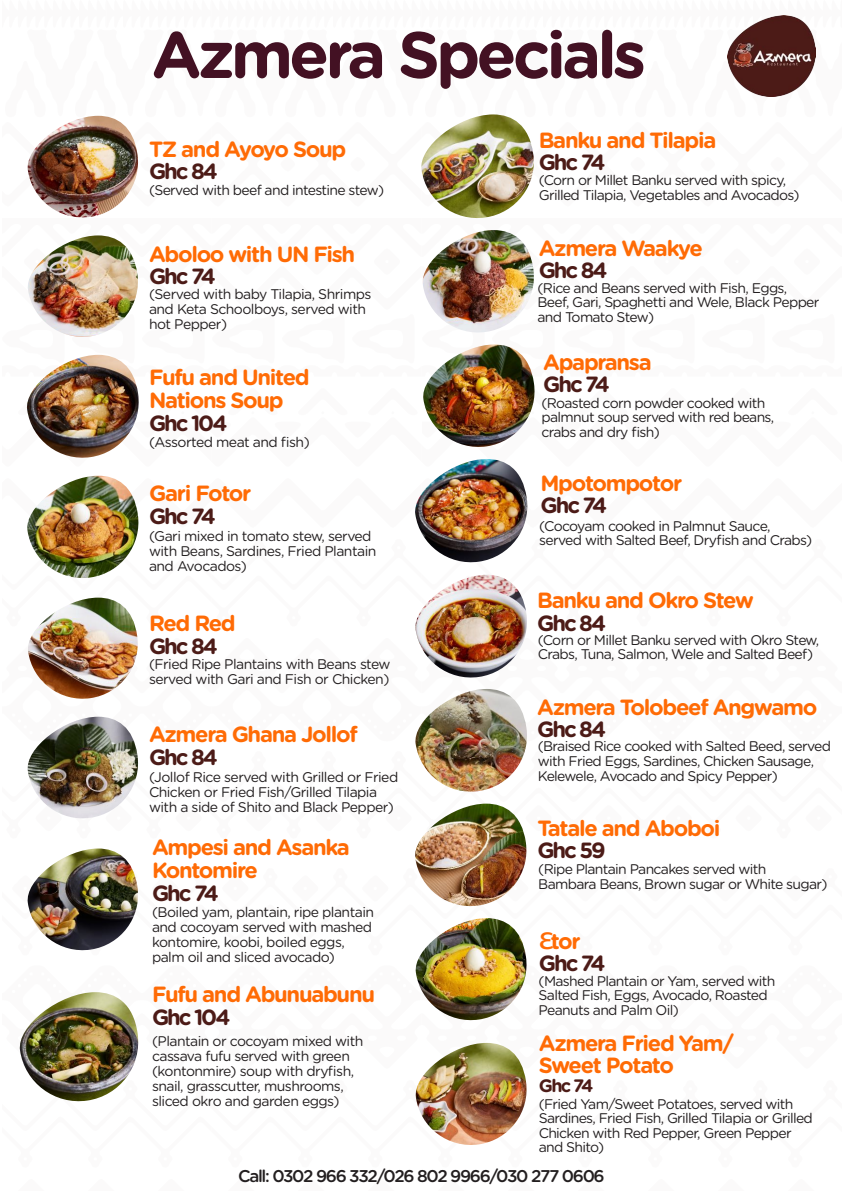
<style>
.page{position:relative;width:842px;height:1191px;background:#fff}
.page>*{position:absolute;margin:0;border:0;box-sizing:border-box;transform-origin:0 0}
.t1{font:700 65.5px "Gotham Rounded";letter-spacing:-.06em;color:#431123}
.t2{font:700 22px/23px "Gotham Rounded";letter-spacing:-.06em;color:#ff6b05}
.t3{font:700 22px/22px "Gotham Rounded";letter-spacing:-.09em;color:#4c1b17}
.t4{font:700 18px "Gotham Rounded";color:#4c1b17}
.t5{font:500 17px "Gotham Rounded";letter-spacing:-.08em;color:#231f20}
.t6{font:14px/14.5px "Gotham Rounded";letter-spacing:-.05em;color:#231f20}
.s1{font-family:"Myriad Pro";font-weight:400;font-size:34px;color:#ff6b05}
.s2{color:#ff6b05}
</style>
<div class="page">
<img style="left:727px;top:15px;width:88px;height:81px">
<img style="left:26px;top:355px;width:113px;height:103px">
<img style="left:27px;top:476px;width:112px;height:102px">
<img style="left:422px;top:230px;width:112px;height:103px">
<img style="left:423px;top:344px;width:112px;height:103px">
<img style="left:27px;top:716px;width:112px;height:103px">
<img style="left:28px;top:235px;width:110px;height:102px">
<img style="left:27px;top:116px;width:112px;height:102px">
<img style="left:415px;top:689px;width:112px;height:103px">
<img style="left:415px;top:575px;width:112px;height:103px">
<img style="left:415px;top:803px;width:112px;height:104px">
<img style="left:415px;top:918px;width:112px;height:103px">
<img style="left:415px;top:1043px;width:112px;height:102px">
<img style="left:421px;top:114px;width:113px;height:105px">
<img style="left:415px;top:459px;width:113px;height:104px">
<img style="left:19px;top:992px;width:120px;height:110px">
<img style="left:28px;top:597px;width:110px;height:102px">
<img style="left:27px;top:848px;width:111px;height:103px">
<h1 class="t1" style="left:151px;top:7px;width:496px">Azmera Specials</h1>
<h2 class="t2" style="left:149px;top:136px;width:199px">TZ and Ayoyo Soup</h2>
<h2 class="t3" style="left:149px;top:159px;width:71px">Ghc 84</h2>
<p class="t6" style="left:149px;top:182px;width:237px">(Served with beef and intestine stew)</p>
<h2 class="t2" style="left:149px;top:241px;width:208px">Aboloo with UN Fish</h2>
<h2 class="t3" style="left:149px;top:264px;width:68px">Ghc 74</h2>
<p class="t6" style="left:149px;top:286px;width:224px;line-height:15px">(Served with baby Tilapia, Shrimps and Keta Schoolboys, served with hot Pepper)</p>
<h2 class="t2" style="left:149px;top:364px;width:162px">Fufu and United<br>Nations Soup</h2>
<h2 class="t3" style="left:149px;top:411px;width:80px">Ghc 104</h2>
<p class="t6" style="left:149px;top:434px;width:162px">(Assorted meat and fish)</p>
<h2 class="t2" style="left:149px;top:481px;width:104px">Gari Fotor</h2>
<h2 class="t3" style="left:149px;top:504px;width:68px">Ghc 74</h2>
<p class="t6" style="left:149px;top:528px;width:229px;line-height:15px">(Gari mixed in tomato stew, served with Beans, Sardines, Fried Plantain and Avocados)</p>
<h2 class="t2" style="left:149px;top:611px;width:88px">Red Red</h2>
<h2 class="t3" style="left:149px;top:634px;width:71px">Ghc 84</h2>
<p class="t6" style="left:149px;top:656px;width:243px;line-height:15px">(Fried Ripe Plantains with Beans stew served with Gari and Fish or Chicken)</p>
<h2 class="t2" style="left:149px;top:722px;width:210px">Azmera Ghana Jollof</h2>
<h2 class="t3" style="left:149px;top:745px;width:71px">Ghc 84</h2>
<p class="t6" style="left:149px;top:768px;width:251px;line-height:15px">(Jollof Rice served with Grilled or Fried<br>Chicken or Fried Fish/Grilled Tilapia with a side of Shito and Black Pepper)</p>
<h2 class="t2" style="left:152px;top:835px;width:199px">Ampesi and Asanka<br>Kontomire</h2>
<h2 class="t3" style="left:152px;top:881px;width:68px">Ghc 74</h2>
<p class="t6" style="left:152px;top:904px;width:224px;line-height:15px">(Boiled yam, plantain, ripe plantain and cocoyam served with mashed kontomire, koobi, boiled eggs, palm oil and sliced avocado)</p>
<h2 class="t2" style="left:152px;top:982px;width:225px">Fufu and Abunuabunu</h2>
<h2 class="t3" style="left:152px;top:1005px;width:80px">Ghc 104</h2>
<p class="t6" style="left:152px;top:1033px;width:213px;line-height:15px">(Plantain or cocoyam mixed with cassava fufu served with green (kontonmire) soup with dryfish, snail, grasscutter, mushrooms, sliced okro and garden eggs)</p>
<h2 class="t2" style="left:539px;top:128px;width:179px">Banku and Tilapia</h2>
<h2 class="t3" style="left:539px;top:150px;width:68px">Ghc 74</h2>
<p class="t6" style="left:539px;top:173px;width:262px">(Corn or Millet Banku served with spicy,<br>Grilled Tilapia, Vegetables and Avocados)</p>
<h2 class="t2" style="left:539px;top:236px;width:166px">Azmera Waakye</h2>
<h2 class="t3" style="left:539px;top:258px;width:71px">Ghc 84</h2>
<p class="t6" style="left:537px;top:280px;width:284px">(Rice and Beans served with Fish, Eggs,<br>Beef, Gari, Spaghetti and Wele, Black Pepper and Tomato Stew)</p>
<h2 class="t2" style="left:543px;top:350px;width:110px">Apapransa</h2>
<h2 class="t3" style="left:543px;top:372px;width:68px">Ghc 74</h2>
<p class="t6" style="left:541px;top:395px;width:234px">(Roasted corn powder cooked with palmnut soup served with red beans, crabs and dry fish)</p>
<h2 class="t2" style="left:540px;top:471px;width:143px">Mpotompotor</h2>
<h2 class="t3" style="left:540px;top:493px;width:68px">Ghc 74</h2>
<p class="t6" style="left:539px;top:518px;width:274px">(Cocoyam cooked in Palmnut Sauce, served with Salted Beef, Dryfish and Crabs)</p>
<h2 class="t2" style="left:537px;top:588px;width:218px">Banku and Okro Stew</h2>
<h2 class="t3" style="left:537px;top:611px;width:71px">Ghc 84</h2>
<p class="t6" style="left:538px;top:632px;width:283px">(Corn or Millet Banku served with Okro Stew,<br>Crabs, Tuna, Salmon, Wele and Salted Beef)</p>
<h2 class="t2" style="left:537px;top:695px;width:281px">Azmera Tolobeef Angwamo</h2>
<h2 class="t3" style="left:537px;top:717px;width:71px">Ghc 84</h2>
<p class="t6" style="left:538px;top:738px;width:295px">(Braised Rice cooked with Salted Beed, served with Fried Eggs, Sardines, Chicken Sausage,<br>Kelewele, Avocado and Spicy Pepper)</p>
<h2 class="t2" style="left:537px;top:816px;width:185px">Tatale and Aboboi</h2>
<h2 class="t3" style="left:537px;top:838px;width:70px">Ghc 59</h2>
<p class="t6" style="left:538px;top:861px;width:291px">(Ripe Plantain Pancakes served with<br>Bambara Beans, Brown sugar or White sugar)</p>
<h2 class="t3" style="left:539px;top:929px;width:68px"><span class="s1">ε</span><span class="s2">tor<br></span>Ghc 74</h2>
<p class="t6" style="left:539px;top:972px;width:238px">(Mashed Plantain or Yam, served with<br>Salted Fish, Eggs, Avocado, Roasted<br>Peanuts and Palm Oil)</p>
<h2 class="t2" style="left:539px;top:1031px;width:197px;line-height:22px">Azmera Fried Yam/<br>Sweet Potato</h2>
<p class="t4" style="left:539px;top:1072px;width:56px">Ghc 74</p>
<p class="t6" style="left:539px;top:1095px;width:276px">(Fried Yam/Sweet Potatoes, served with Sardines, Fried Fish, Grilled Tilapia or Grilled Chicken with Red Pepper, Green Pepper and Shito)</p>
<p class="t5" style="left:238px;top:1163px;width:368px">Call: 0302 966 332/026 802 9966/030 277 0606</p>
</div>
